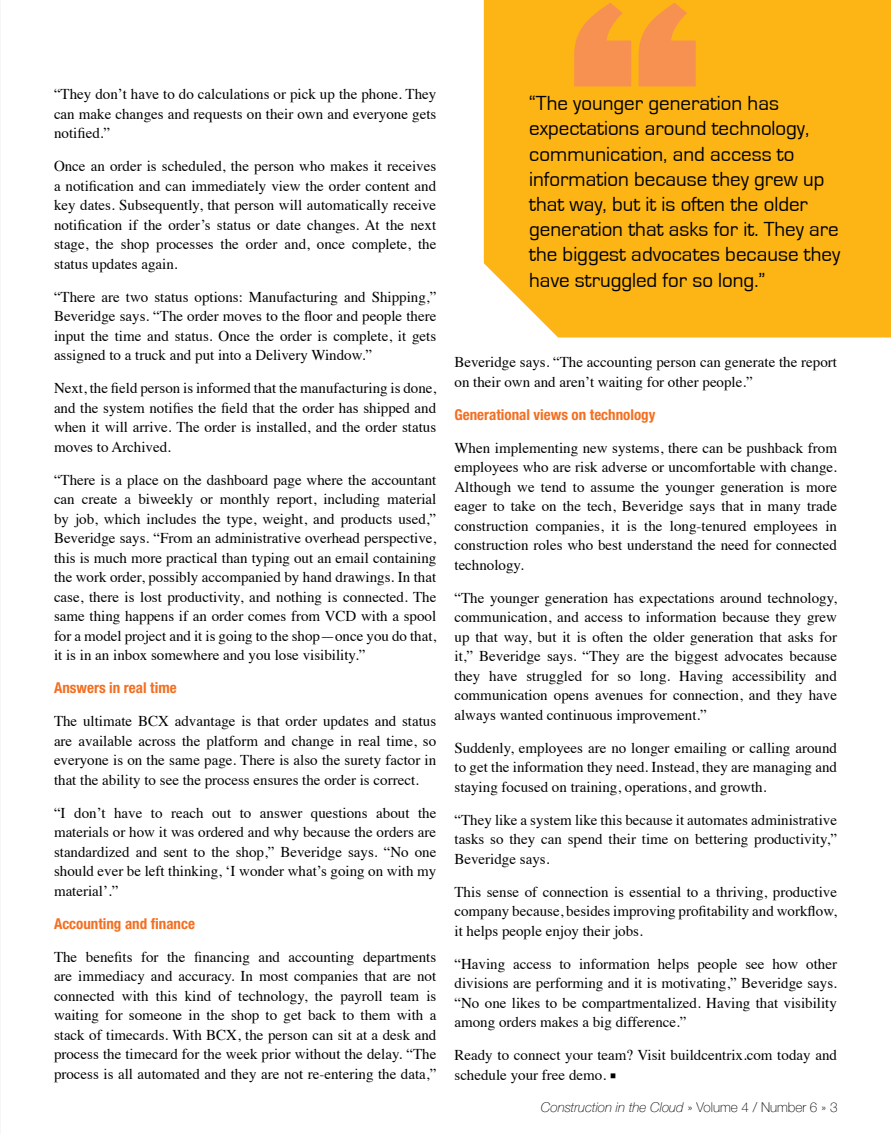
<style>
.page{position:relative;width:891px;height:1134px;background:#fff}
.page>*{position:absolute;margin:0;border:0;box-sizing:border-box;transform-origin:0 0}
.t1{font:450px "Haettenschweiler";color:#f79151}
.t2{font:21px/25.2px "Eurostile";color:#000}
.t3{font:15px/19.5px "Times";color:#000;text-align:justify}
.t4{font:700 condensed 15px "Helvetica Neue LT Std";color:#f36f21}
.t5{font:italic 100 13.5px "Helvetica Neue";color:#000}
.s1{font-family:"Minion Pro";font-size:16.5px}
.s2{font-style:normal}
</style>
<div class="page">
<div style="left:484px;top:0;width:407px;height:338px;background:#fcb515"></div>
<p class="t3" style="left:54px;top:83px;width:384px">“They don’t have to do calculations or pick up the phone. They can make changes and requests on their own and everyone gets notified.”</p>
<p class="t3" style="left:54px;top:155px;width:384px">Once an order is scheduled, the person who makes it receives a notification and can immediately view the order content and key dates. Subsequently, that person will automatically receive notification if the order’s status or date changes. At the next stage, the shop processes the order and, once complete, the status updates again.</p>
<p class="t3" style="left:54px;top:286px;width:384px">“There are two status options: Manufacturing and Shipping,” Beveridge says. “The order moves to the floor and people there input the time and status. Once the order is complete, it gets assigned to a truck and put into a Delivery Window.”</p>
<p class="t3" style="left:54px;top:377px;width:384px">Next, the field person is informed that the manufacturing is done, and the system notifies the field that the order has shipped and when it will arrive. The order is installed, and the order status moves to Archived.</p>
<p class="t3" style="left:54px;top:469px;width:384px">“There is a place on the dashboard page where the accountant can create a biweekly or monthly report, including material by job, which includes the type, weight, and products used,” Beveridge says. “From an administrative overhead perspective, this is much more practical than typing out an email containing the work order, possibly accompanied by hand drawings. In that case, there is lost productivity, and nothing is connected. The same thing happens if an order comes from VCD with a spool for a model project and it is going to the shop—once you do that, it is in an inbox somewhere and you lose visibility.”</p>
<p class="t4" style="left:54px;top:679px;width:124px">Answers in real time</p>
<p class="t3" style="left:54px;top:710px;width:384px">The ultimate BCX advantage is that order updates and status are available across the platform and change in real time, so everyone is on the same page. There is also the surety factor in that the ability to see the process ensures the order is correct.</p>
<p class="t3" style="left:54px;top:802px;width:384px">“I don’t have to reach out to answer questions about the materials or how it was ordered and why because the orders are standardized and sent to the shop,” Beveridge says. “No one should ever be left thinking, ‘I wonder what’s going on with my material’.”</p>
<p class="t4" style="left:54px;top:915px;width:143px">Accounting and finance</p>
<p class="t3" style="left:54px;top:946px;width:384px">The benefits for the financing and accounting departments are immediacy and accuracy. In most companies that are not connected with this kind of technology, the payroll team is waiting for someone in the shop to get back to them with a stack of timecards. With BCX, the person can sit at a desk and process the timecard for the week prior without the delay. “The process is all automated and they are not re-entering the data,”</p>
<h1 class="t1" style="left:570px;top:-96px;width:130px">“</h1>
<p class="t2" style="left:529px;top:91px;width:313px">“The younger generation has expectations around technology, communication, and access to information because they grew up that way, but it is often the older generation that asks for it. They are the biggest advocates because they have struggled for so long.”</p>
<p class="t3" style="left:454px;top:351px;width:384px">Beveridge says. “The accounting person can generate the report on their own and aren’t waiting for other people.”</p>
<p class="t4" style="left:454px;top:405px;width:203px">Generational views on technology</p>
<p class="t3" style="left:454px;top:437px;width:384px">When implementing new systems, there can be pushback from employees who are risk adverse or uncomfortable with change.<br>Although we tend to assume the younger generation is more eager to take on the tech, Beveridge says that in many trade construction companies, it is the long-tenured employees in construction roles who best understand the need for connected technology.</p>
<p class="t3" style="left:454px;top:587px;width:384px">“The younger generation has expectations around technology, communication, and access to information because they grew up that way, but it is often the older generation that asks for it,” Beveridge says. “They are the biggest advocates because they have struggled for so long. Having accessibility and communication opens avenues for connection, and they have always wanted continuous improvement.”</p>
<p class="t3" style="left:454px;top:737px;width:384px">Suddenly, employees are no longer emailing or calling around to get the information they need. Instead, they are managing and staying focused on training, operations, and growth.</p>
<p class="t3" style="left:454px;top:809px;width:384px">“They like a system like this because it automates administrative tasks so they can spend their time on bettering productivity,” Beveridge says.</p>
<p class="t3" style="left:454px;top:881px;width:384px">This sense of connection is essential to a thriving, productive company because, besides improving profitability and workflow, it helps people enjoy their jobs.</p>
<p class="t3" style="left:454px;top:953px;width:384px">“Having access to information helps people see how other divisions are performing and it is motivating,” Beveridge says. “No one likes to be compartmentalized. Having that visibility among orders makes a big difference.”</p>
<p class="t3" style="left:454px;top:1044px;width:384px">Ready to connect your team? Visit buildcentrix.com today and schedule your free demo. <span class="s1">■</span></p>
<p class="t5" style="left:541px;top:1097px;width:298px">Construction in the Cloud <span class="s2">» Volume 4 / Number 6 » 3</span></p>
</div>
